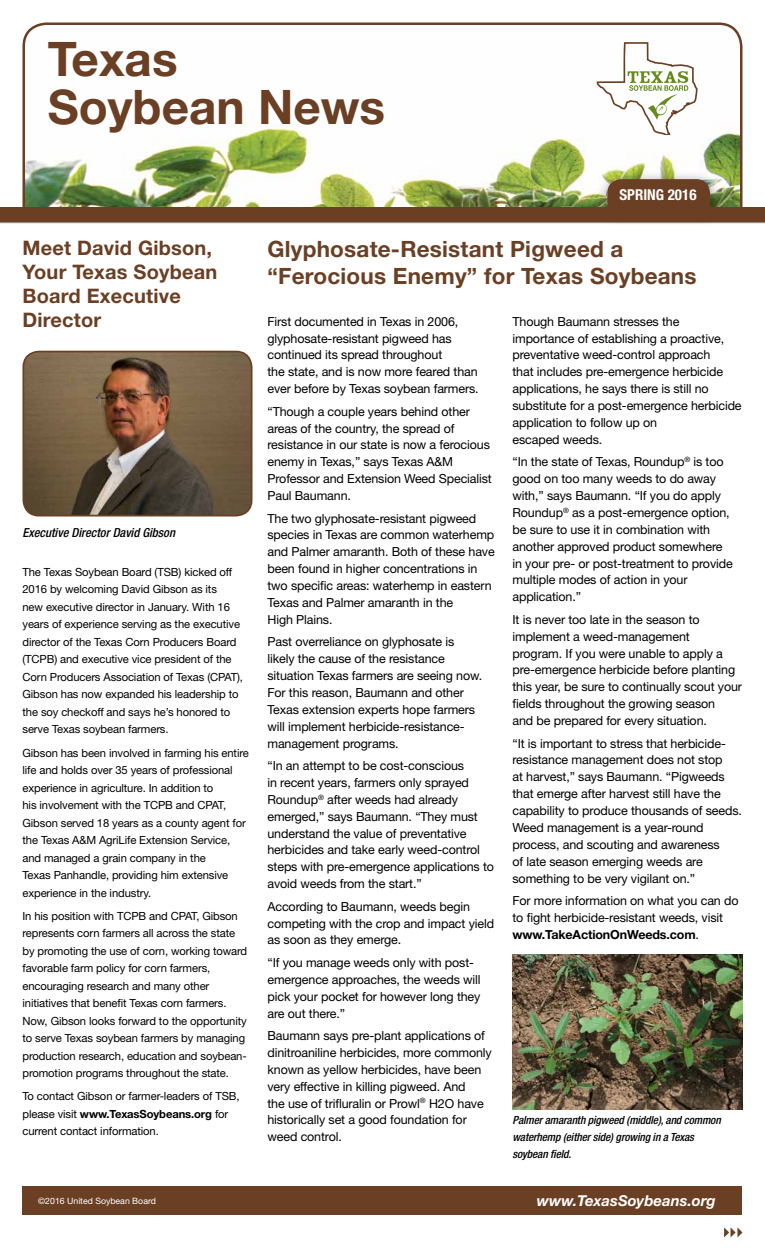
<style>
.page{position:relative;width:765px;height:1260px;background:#fff}
.page>*{position:absolute;margin:0;border:0;box-sizing:border-box;transform-origin:0 0}
.t1{font:700 47.75px/47.8px "Helvetica Neue LT Std";color:#6b3f23}
.t2{font:700 22.5px/27px "Helvetica Neue LT Std";letter-spacing:.01em;color:#6b3f23}
.t3{font:700 20px/24px "Helvetica Neue LT Std";letter-spacing:.01em;color:#6b3f23}
.t4{font:italic 700 15px "Helvetica Neue LT Std";color:#fff}
.t5{font:700 condensed 15px "Helvetica Neue LT Std";color:#fff}
.t6{font:12.5px/16.9px "Helvetica Neue LT Std";letter-spacing:-.01em;color:#000}
.t7{font:italic 500 condensed 12.5px "Helvetica Neue LT Std";color:#000}
.t8{font:11.25px/17.5px "Helvetica Neue LT Std";letter-spacing:-.01em;color:#000}
.t9{font:italic 500 condensed 11.25px/16.9px "Helvetica Neue LT Std";letter-spacing:-.01em;color:#000}
.t10{font:8.75px "Helvetica Neue LT Std";color:#fff}
.s1{font-weight:700}
</style>
<div class="page">
<svg style="left:22px;top:22px;width:721px;height:185px"></svg>
<svg style="left:724px;top:1227px;width:19px;height:11px"></svg>
<svg style="left:597px;top:42px;width:101px;height:93px"></svg>
<div style="left:595px;top:170px;width:128px;height:57px;background:#000;opacity:.5"></div>
<div style="left:607px;top:179px;width:103px;height:28px;background:#6b3f23"></div>
<div style="left:22px;top:1186px;width:720px;height:29px;background:#6b3f23"></div>
<img style="left:23px;top:352px;width:227px;height:162px">
<div style="left:22px;top:351px;width:231px;height:166px;border:2px solid #6b3f23;border-radius:16px"></div>
<img style="left:512px;top:954px;width:230px;height:155px">
<div style="left:0;top:207px;width:765px;height:17px;background:#000;opacity:.75"></div>
<div style="left:0;top:207px;width:765px;height:14px;background:#6b3f23"></div>
<h1 class="t1" style="left:48px;top:34px;width:339px">Texas<br>Soybean News</h1>
<p class="t5" style="left:619px;top:186px;width:79px">SPRING 2016</p>
<h3 class="t3" style="left:22px;top:236px;width:196px">Meet David Gibson,<br>Your Texas Soybean<br>Board Executive<br>Director</h3>
<h2 class="t2" style="left:268px;top:235px;width:431px">Glyphosate-Resistant Pigweed a “Ferocious Enemy” for Texas Soybeans</h2>
<p class="t6" style="left:268px;top:313px;width:213px">First documented in Texas in 2006, glyphosate-resistant pigweed has continued its spread throughout<br>the state, and is now more feared than ever before by Texas soybean farmers.</p>
<p class="t6" style="left:268px;top:403px;width:226px">“Though a couple years behind other areas of the country, the spread of resistance in our state is now a ferocious enemy in Texas,” says Texas A&amp;M<br>Professor and Extension Weed Specialist<br>Paul Baumann.</p>
<p class="t6" style="left:268px;top:510px;width:229px">The two glyphosate-resistant pigweed species in Texas are common waterhemp and Palmer amaranth. Both of these have been found in higher concentrations in two specific areas: waterhemp in eastern Texas and Palmer amaranth in the<br>High Plains.</p>
<p class="t6" style="left:268px;top:633px;width:216px">Past overreliance on glyphosate is likely the cause of the resistance situation Texas farmers are seeing now.<br>For this reason, Baumann and other Texas extension experts hope farmers will implement herbicide-resistance&shy;management programs.</p>
<p class="t6" style="left:267px;top:757px;width:228px">“In an attempt to be cost-conscious<br>in recent years, farmers only sprayed Roundup<sup>®</sup> after weeds had already emerged,” says Baumann. “They must understand the value of preventative herbicides and take early weed-control steps with pre-emergence applications to avoid weeds from the start.”</p>
<p class="t6" style="left:267px;top:898px;width:228px">According to Baumann, weeds begin competing with the crop and impact yield as soon as they emerge.</p>
<p class="t6" style="left:267px;top:954px;width:215px">“If you manage weeds only with post&shy;emergence approaches, the weeds will pick your pocket for however long they are out there.”</p>
<p class="t6" style="left:267px;top:1027px;width:226px">Baumann says pre-plant applications of dinitroaniline herbicides, more commonly known as yellow herbicides, have been very effective in killing pigweed. And<br>the use of trifluralin or Prowl<sup>®</sup> H2O have historically set a good foundation for weed control.</p>
<p class="t6" style="left:513px;top:313px;width:231px">Though Baumann stresses the importance of establishing a proactive, preventative weed-control approach<br>that includes pre-emergence herbicide applications, he says there is still no substitute for a post-emergence herbicide application to follow up on<br>escaped weeds.</p>
<p class="t6" style="left:512px;top:453px;width:222px">“In the state of Texas, Roundup<sup>®</sup> is too good on too many weeds to do away with,” says Baumann. “If you do apply Roundup<sup>®</sup> as a post-emergence option, be sure to use it in combination with another approved product somewhere in your pre- or post-treatment to provide multiple modes of action in your application.”</p>
<p class="t6" style="left:512px;top:611px;width:231px">It is never too late in the season to implement a weed-management program. If you were unable to apply a pre-emergence herbicide before planting this year, be sure to continually scout your fields throughout the growing season<br>and be prepared for every situation.</p>
<p class="t6" style="left:512px;top:735px;width:231px">“It is important to stress that herbicide&shy;resistance management does not stop<br>at harvest,” says Baumann. “Pigweeds that emerge after harvest still have the capability to produce thousands of seeds.<br>Weed management is a year-round process, and scouting and awareness<br>of late season emerging weeds are something to be very vigilant on.”</p>
<p class="t6" style="left:512px;top:892px;width:228px">For more information on what you can do to fight herbicide-resistant weeds, visit <span class="s1">www.TakeActionOnWeeds.com</span>.</p>
<p class="t7" style="left:22px;top:525px;width:154px">Executive Director David Gibson</p>
<p class="t8" style="left:22px;top:563px;width:222px">The Texas Soybean Board (TSB) kicked off 2016 by welcoming David Gibson as its<br>new executive director in January. With 16 years of experience serving as the executive director of the Texas Corn Producers Board (TCPB) and executive vice president of the Corn Producers Association of Texas (CPAT), Gibson has now expanded his leadership to the soy checkoff and says he’s honored to serve Texas soybean farmers.</p>
<p class="t8" style="left:22px;top:744px;width:228px">Gibson has been involved in farming his entire life and holds over 35 years of professional experience in agriculture. In addition to<br>his involvement with the TCPB and CPAT, Gibson served 18 years as a county agent for the Texas A&amp;M AgriLife Extension Service, and managed a grain company in the<br>Texas Panhandle, providing him extensive experience in the industry.</p>
<p class="t8" style="left:22px;top:907px;width:226px">In his position with TCPB and CPAT, Gibson represents corn farmers all across the state by promoting the use of corn, working toward favorable farm policy for corn farmers, encouraging research and many other initiatives that benefit Texas corn farmers.<br>Now, Gibson looks forward to the opportunity to serve Texas soybean farmers by managing production research, education and soybean&shy;promotion programs throughout the state.</p>
<p class="t8" style="left:22px;top:1087px;width:219px">To contact Gibson or farmer-leaders of TSB, please visit <span class="s1">www.TexasSoybeans.org</span> for current contact information.</p>
<p class="t9" style="left:512px;top:1112px;width:210px">Palmer amaranth pigweed (middle), and common waterhemp (either side) growing in a Texas soybean field.</p>
<p class="t10" style="left:38px;top:1196px;width:119px">©2016 United Soybean Board</p>
<p class="t4" style="left:537px;top:1191px;width:180px">www.TexasSoybeans.org</p>
</div>
